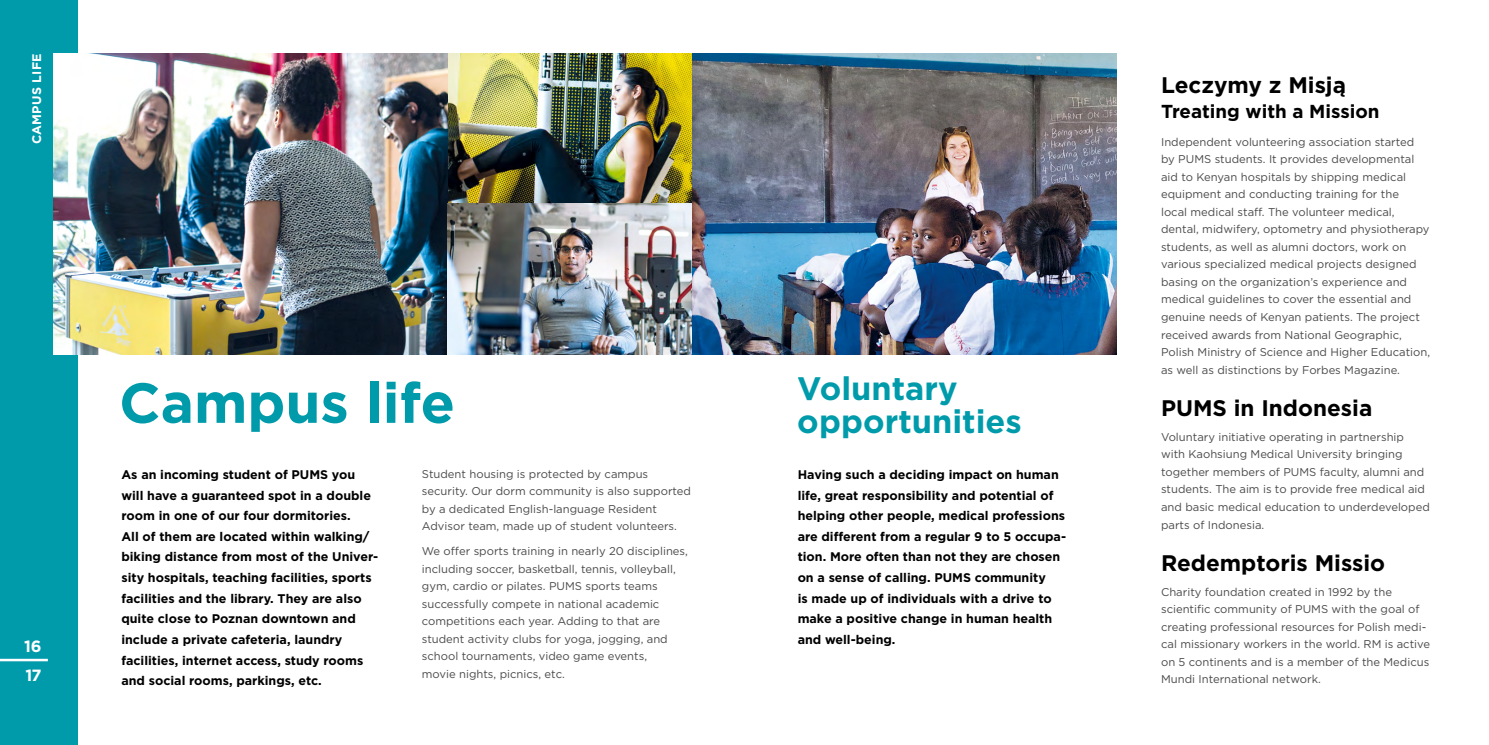
<style>
.page{position:relative;width:1489px;height:745px;background:#fff}
.page>*{position:absolute;margin:0;border:0;box-sizing:border-box;transform-origin:0 0}
.t1{font:700 56.25px "Gotham";color:#009bab}
.t2{font:700 32.5px/32.5px "Gotham";color:#009bab}
.t3{font:700 22.5px "Gotham";color:#000}
.t4{font:700 18.75px "Gotham";color:#000}
.t5{font:700 16.25px "Gotham";color:#fff}
.t6{font:700 12.5px/20.6px "Gotham";color:#000}
.t7{font:700 12.5px "Gotham";letter-spacing:.025em;color:#fff}
.t8{font:11.25px/17.5px "Gotham";color:#4b4a4a}
</style>
<div class="page">
<div style="left:0;top:0;width:78px;height:744px;background:#009bab"></div>
<img style="left:53px;top:53px;width:1063px;height:301px">
<hr style="left:0;top:658px;width:48px;height:3px;background:#fff">
<p class="t7" style="left:29px;top:144px;width:93px;rotate:-90deg">CAMPUS LIFE</p>
<h3 class="t5" style="left:24px;top:634px;width:19px">16</h3>
<h3 class="t5" style="left:25px;top:663px;width:18px">17</h3>
<h1 class="t1" style="left:119px;top:365px;width:337px">Campus life</h1>
<p class="t6" style="left:121px;top:463px;width:258px">As an incoming student of PUMS you will have a guaranteed spot in a double room in one of our four dormitories.<br>All of them are located within walking/ biking distance from most of the Univer&shy;sity hospitals, teaching facilities, sports facilities and the library. They are also quite close to Poznan downtown and include a private cafeteria, laundry facilities, internet access, study rooms and social rooms, parkings, etc.</p>
<p class="t8" style="left:422px;top:464px;width:271px">Student housing is protected by campus security. Our dorm community is also supported by a dedicated English-language Resident Advisor team, made up of student volunteers.</p>
<p class="t8" style="left:422px;top:541px;width:267px">We offer sports training in nearly 20 disciplines, including soccer, basketball, tennis, volleyball, gym, cardio or pilates. PUMS sports teams successfully compete in national academic competitions each year. Adding to that are student activity clubs for yoga, jogging, and school tournaments, video game events,<br>movie nights, picnics, etc.</p>
<h2 class="t2" style="left:797px;top:372px;width:225px">Voluntary opportunities</h2>
<p class="t6" style="left:797px;top:463px;width:270px">Having such a deciding impact on human life, great responsibility and potential of helping other people, medical professions are different from a regular 9 to 5 occupa&shy;tion. More often than not they are chosen on a sense of calling. PUMS community<br>is made up of individuals with a drive to make a positive change in human health and well-being.</p>
<h3 class="t3" style="left:1160px;top:70px;width:186px">Leczymy z Misją</h3>
<h3 class="t4" style="left:1160px;top:98px;width:220px">Treating with a Mission</h3>
<p class="t8" style="left:1160px;top:133px;width:270px">Independent volunteering association started by PUMS students. It provides developmental aid to Kenyan hospitals by shipping medical equipment and conducting training for the<br>local medical staff. The volunteer medical, dental, midwifery, optometry and physiotherapy students, as well as alumni doctors, work on various specialized medical projects designed basing on the organization’s experience and medical guidelines to cover the essential and genuine needs of Kenyan patients. The project received awards from National Geographic, Polish Ministry of Science and Higher Education, as well as distinctions by Forbes Magazine.</p>
<h3 class="t3" style="left:1160px;top:393px;width:213px">PUMS in Indonesia</h3>
<p class="t8" style="left:1160px;top:427px;width:270px">Voluntary initiative operating in partnership with Kaohsiung Medical University bringing together members of PUMS faculty, alumni and students. The aim is to provide free medical aid and basic medical education to underdeveloped parts of Indonesia.</p>
<h3 class="t3" style="left:1160px;top:547px;width:225px">Redemptoris Missio</h3>
<p class="t8" style="left:1160px;top:582px;width:270px">Charity foundation created in 1992 by the scientific community of PUMS with the goal of creating professional resources for Polish medi&shy;cal missionary workers in the world. RM is active on 5 continents and is a member of the Medicus Mundi International network.</p>
</div>
